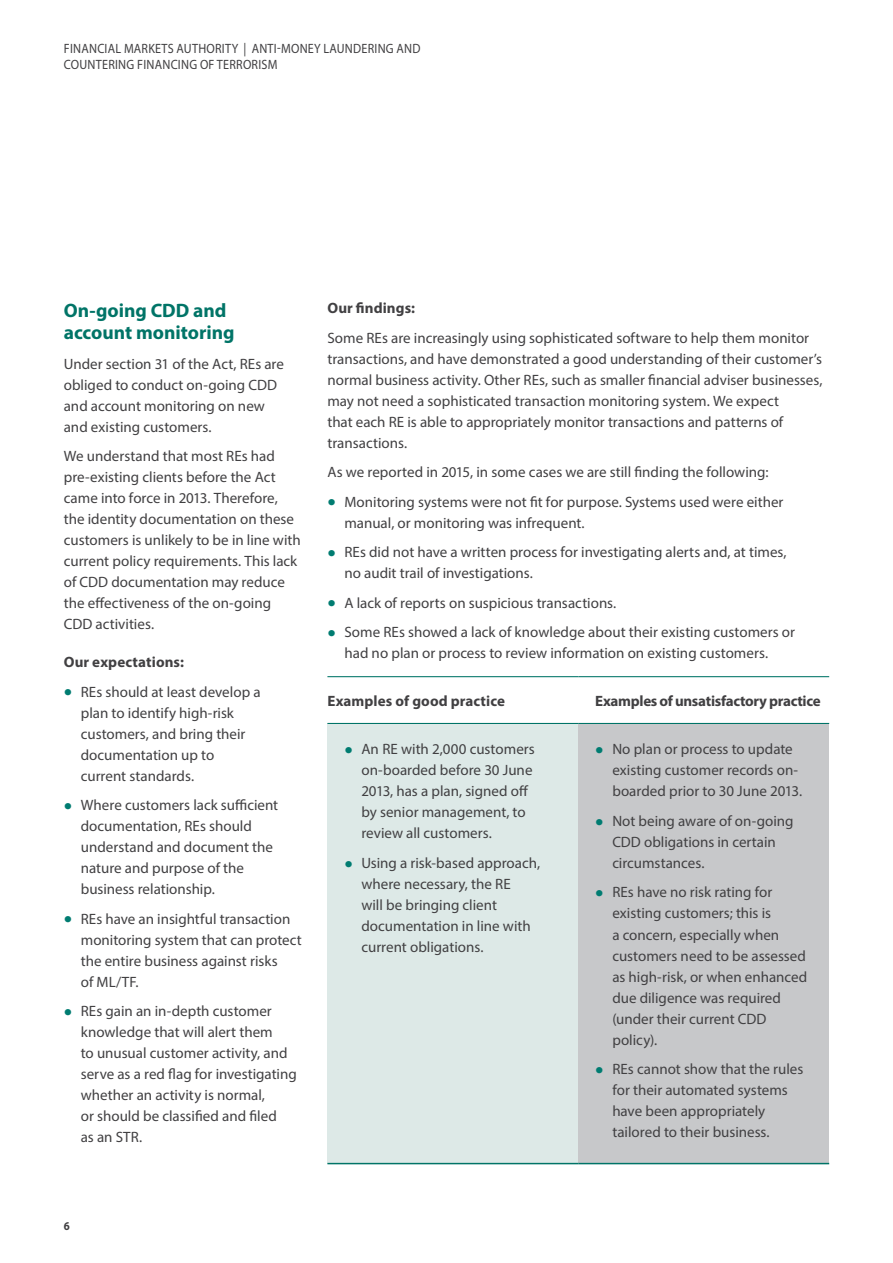
<style>
.page{position:relative;width:893px;height:1263px;background:#fff}
.page>*{position:absolute;margin:0;border:0;box-sizing:border-box;transform-origin:0 0}
.Body_Header_Green{font:700 19.5px/22.5px "Myriad Pro";color:#007467}
.Body_Copy_10pt{font:15px/21px "Myriad Pro";color:#414042}
.Sub_header_-_Black_B{font:700 15px "Myriad Pro";letter-spacing:.005em;color:#414042}
.Sub_header_-_Black_B-2{font:700 15px "Myriad Pro";letter-spacing:-.02em;color:#414042}
.t1{font:13.5px/16.2px "Myriad Pro";letter-spacing:.02em;color:#414042;scale:.9 1}
.t2{font:700 12px "Myriad Pro";color:#414042;scale:.9 1}
.s1{font-size:30px;color:#007c71}
</style>
<div class="page">
<div style="left:327px;top:723px;width:251px;height:440px;background:#dde9e7"></div>
<div style="left:578px;top:723px;width:251px;height:440px;background:#c7c8ca"></div>
<hr style="left:327px;top:676px;width:251px;height:1px;background:#007467">
<hr style="left:578px;top:676px;width:251px;height:1px;background:#007467">
<hr style="left:327px;top:723px;width:251px;height:1px;background:#007467">
<hr style="left:578px;top:723px;width:251px;height:1px;background:#007467">
<hr style="left:327px;top:1163px;width:251px;height:1px;background:#007467">
<hr style="left:578px;top:1163px;width:251px;height:1px;background:#007467">
<p class="t1" style="left:64px;top:40px;width:398px">FINANCIAL MARKETS AUTHORITY | ANTI-MONEY LAUNDERING AND<br>COUNTERING FINANCING OF TERRORISM</p>
<p class="Body_Header_Green" style="left:64px;top:298px;width:172px">On-going CDD and account monitoring</p>
<p class="Body_Copy_10pt" style="left:64px;top:353px;width:222px">Under section 31 of the Act, REs are obliged to conduct on-going CDD and account monitoring on new and existing customers.</p>
<p class="Body_Copy_10pt" style="left:64px;top:445px;width:239px">We understand that most REs had pre-existing clients before the Act came into force in 2013. Therefore, the identity documentation on these customers is unlikely to be in line with current policy requirements. This lack of CDD documentation may reduce the effectiveness of the on-going CDD activities.</p>
<p class="Sub_header_-_Black_B" style="left:64px;top:652px;width:122px">Our expectations:</p>
<p class="Body_Copy_10pt" style="left:81px;top:681px;width:181px;text-indent:-17px"><span class="s1">•</span> REs should at least develop a plan to identify high-risk customers, and bring their documentation up to current standards.</p>
<p class="Body_Copy_10pt" style="left:81px;top:794px;width:199px;text-indent:-17px"><span class="s1">•</span> Where customers lack sufficient documentation, REs should understand and document the nature and purpose of the business relationship.</p>
<p class="Body_Copy_10pt" style="left:81px;top:908px;width:223px;text-indent:-17px"><span class="s1">•</span> REs have an insightful transaction monitoring system that can protect the entire business against risks<br>of ML/TF.</p>
<p class="Body_Copy_10pt" style="left:81px;top:1000px;width:218px;text-indent:-17px"><span class="s1">•</span> REs gain an in-depth customer knowledge that will alert them<br>to unusual customer activity, and serve as a red flag for investigating whether an activity is normal,<br>or should be classified and filed<br>as an STR.</p>
<p class="Sub_header_-_Black_B" style="left:327px;top:298px;width:89px">Our findings:</p>
<p class="Body_Copy_10pt" style="left:327px;top:327px;width:497px">Some REs are increasingly using sophisticated software to help them monitor transactions, and have demonstrated a good understanding of their customer’s normal business activity. Other REs, such as smaller financial adviser businesses, may not need a sophisticated transaction monitoring system. We expect<br>that each RE is able to appropriately monitor transactions and patterns of transactions.</p>
<p class="Body_Copy_10pt" style="left:327px;top:461px;width:443px">As we reported in 2015, in some cases we are still finding the following:</p>
<p class="Body_Copy_10pt" style="left:344px;top:491px;width:441px;text-indent:-17px"><span class="s1">•</span> Monitoring systems were not fit for purpose. Systems used were either manual, or monitoring was infrequent.</p>
<p class="Body_Copy_10pt" style="left:344px;top:541px;width:444px;text-indent:-17px"><span class="s1">•</span> REs did not have a written process for investigating alerts and, at times, no audit trail of investigations.</p>
<p class="Body_Copy_10pt" style="left:327px;top:592px;width:290px"><span class="s1">•</span> A lack of reports on suspicious transactions.</p>
<p class="Body_Copy_10pt" style="left:344px;top:621px;width:452px;text-indent:-17px"><span class="s1">•</span> Some REs showed a lack of knowledge about their existing customers or had no plan or process to review information on existing customers.</p>
<p class="Sub_header_-_Black_B" style="left:327px;top:691px;width:179px">Examples of good practice</p>
<p class="Sub_header_-_Black_B-2" style="left:595px;top:691px;width:227px">Examples of unsatisfactory practice</p>
<p class="Body_Copy_10pt" style="left:361px;top:739px;width:175px;text-indent:-17px"><span class="s1">•</span> An RE with 2,000 customers on-boarded before 30 June<br>2013, has a plan, signed off by senior management, to review all customers.</p>
<p class="Body_Copy_10pt" style="left:361px;top:852px;width:180px;text-indent:-17px"><span class="s1">•</span> Using a risk-based approach, where necessary, the RE<br>will be bringing client documentation in line with current obligations.</p>
<p class="Body_Copy_10pt" style="left:612px;top:739px;width:191px;text-indent:-17px"><span class="s1">•</span> No plan or process to update existing customer records on&shy;boarded prior to 30 June 2013.</p>
<p class="Body_Copy_10pt" style="left:612px;top:810px;width:183px;text-indent:-17px"><span class="s1">•</span> Not being aware of on-going<br>CDD obligations in certain circumstances.</p>
<p class="Body_Copy_10pt" style="left:612px;top:882px;width:196px;text-indent:-17px"><span class="s1">•</span> REs have no risk rating for existing customers; this is<br>a concern, especially when customers need to be assessed as high-risk, or when enhanced due diligence was required (under their current CDD policy).</p>
<p class="Body_Copy_10pt" style="left:612px;top:1058px;width:192px;text-indent:-17px"><span class="s1">•</span> REs cannot show that the rules for their automated systems have been appropriately tailored to their business.</p>
<p class="t2" style="left:64px;top:1218px;width:8px">6</p>
</div>
